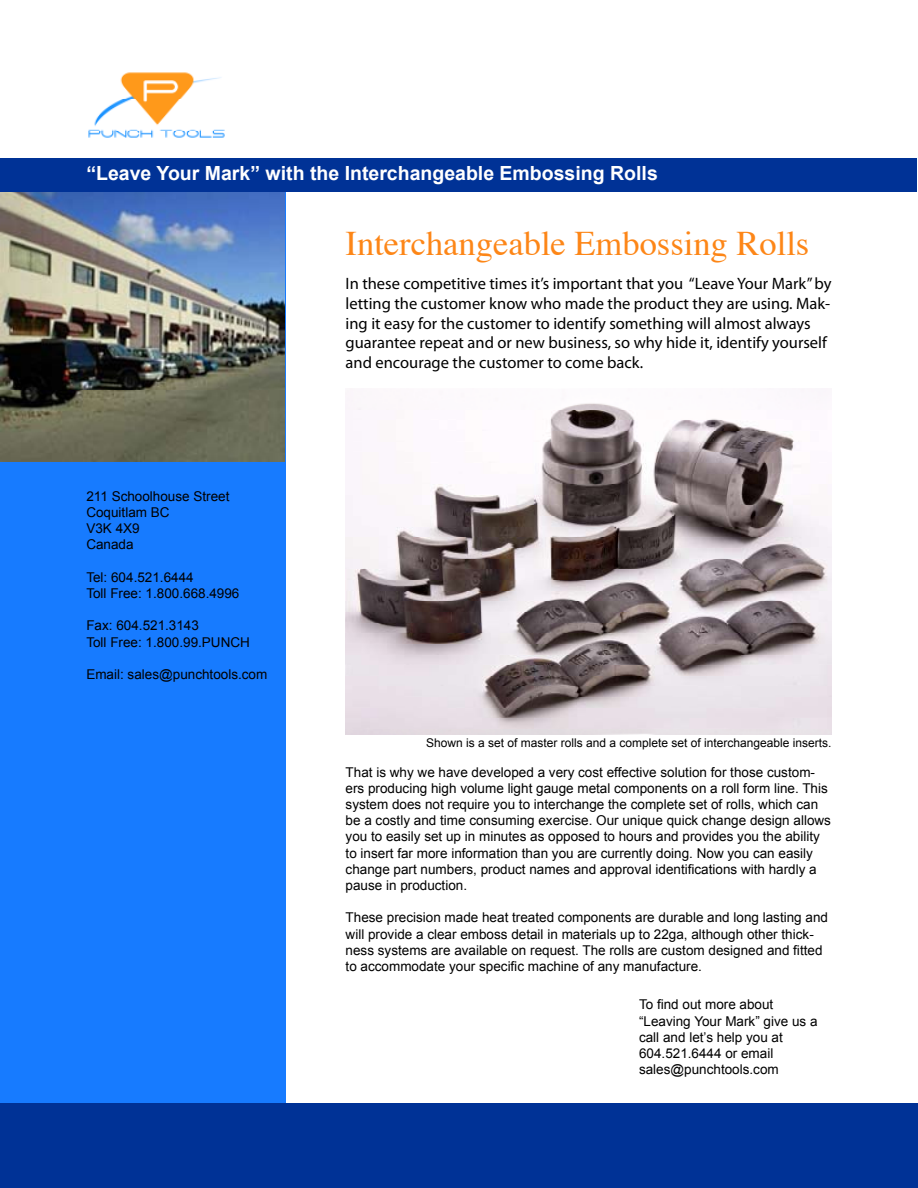
<style>
.page{position:relative;width:918px;height:1188px;background:#fff}
.page>*{position:absolute;margin:0;border:0;box-sizing:border-box;transform-origin:0 0}
.t1{font:34.5px "Times";color:#fd8617}
.t2{font:700 19.5px "Arial";color:#fff}
.t3{font:16.5px/19.8px "Myriad Pro";color:#000}
.t4{font:13.5px/16.2px "Arial";color:#000}
.t5{font:12px "Arial";color:#000}
</style>
<div class="page">
<div style="left:0;top:172px;width:285px;height:989px;background:#177bff"></div>
<img style="left:88px;top:72px;width:137px;height:66px">
<img style="left:346px;top:398px;width:486px;height:336px">
<img style="left:0;top:189px;width:285px;height:272px">
<div style="left:1px;top:158px;width:916px;height:34px;background:#003296"></div>
<div style="left:0;top:1104px;width:918px;height:84px;background:#003296"></div>
<h2 class="t2" style="left:86px;top:162px;width:573px">“Leave Your Mark” with the Interchangeable Embossing Rolls</h2>
<p class="t4" style="left:86px;top:488px;width:145px">211 Schoolhouse Street<br>Coquitlam BC<br>V3K 4X9<br>Canada</p>
<p class="t4" style="left:86px;top:569px;width:155px">Tel: 604.521.6444<br>Toll Free: 1.800.668.4996</p>
<p class="t4" style="left:86px;top:618px;width:165px">Fax: 604.521.3143<br>Toll Free: 1.800.99.PUNCH</p>
<p class="t4" style="left:86px;top:666px;width:183px">Email: sales@punchtools.com</p>
<h1 class="t1" style="left:346px;top:211px;width:465px">Interchangeable Embossing Rolls</h1>
<p class="t3" style="left:346px;top:273px;width:488px">In these competitive times it’s important that you “Leave Your Mark” by letting the customer know who made the product they are using. Mak&shy;ing it easy for the customer to identify something will almost always guarantee repeat and or new business, so why hide it, identify yourself and encourage the customer to come back.</p>
<p class="t5" style="left:426px;top:736px;width:407px">Shown is a set of master rolls and a complete set of interchangeable inserts.</p>
<p class="t4" style="left:346px;top:764px;width:487px">That is why we have developed a very cost effective solution for those custom&shy;ers producing high volume light gauge metal components on a roll form line. This system does not require you to interchange the complete set of rolls, which can be a costly and time consuming exercise. Our unique quick change design allows you to easily set up in minutes as opposed to hours and provides you the ability to insert far more information than you are currently doing. Now you can easily change part numbers, product names and approval identifications with hardly a pause in production.</p>
<p class="t4" style="left:346px;top:910px;width:484px">These precision made heat treated components are durable and long lasting and will provide a clear emboss detail in materials up to 22ga, although other thick&shy;ness systems are available on request. The rolls are custom designed and fitted to accommodate your specific machine of any manufacture.</p>
<p class="t4" style="left:639px;top:997px;width:180px">To find out more about “Leaving Your Mark” give us a call and let’s help you at<br>604.521.6444 or email sales@punchtools.com</p>
</div>
